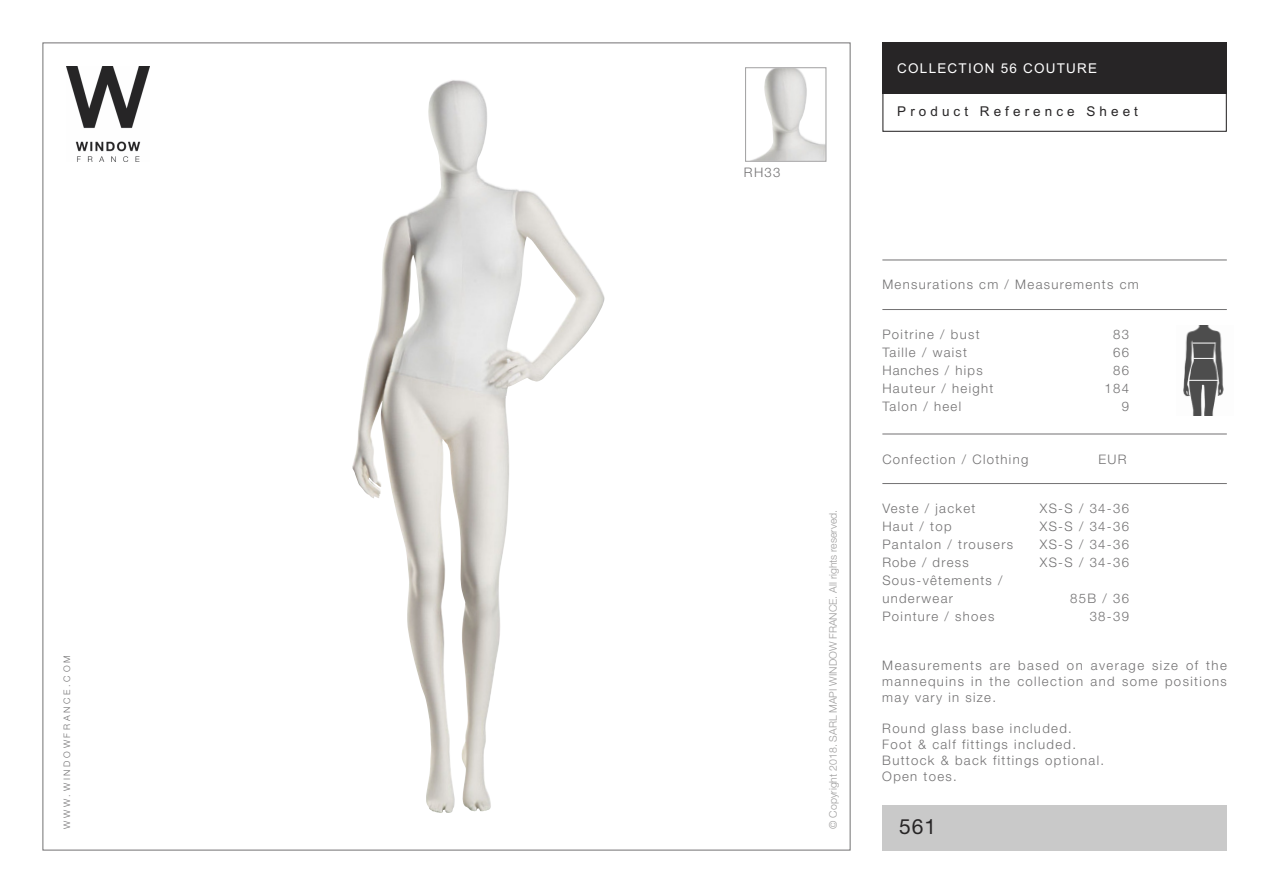
<style>
.page{position:relative;width:1263px;height:893px;background:#fff}
.page>*{position:absolute;margin:0;border:0;box-sizing:border-box;transform-origin:0 0}
.t1{font:21px "Helvetica Neue";color:#272526}
.t2{font:13.5px "Arial";letter-spacing:.3em;color:#272526}
.t3{font:13.5px "Arial";letter-spacing:.09em;color:#fff}
.t4{font:300 13.2px/15.8px "Helvetica Neue LT Pro";letter-spacing:.1em;color:#727172}
.t5{font:300 13.2px "Helvetica Neue LT Pro";letter-spacing:.08em;color:#727172}
.t6{font:300 10.5px "Helvetica Neue LT Pro";color:#9e9d9d}
.t7{font:300 9px "Helvetica Neue LT Std";letter-spacing:.3em;color:#727172}
</style>
<div class="page">
<img style="left:352px;top:80px;width:253px;height:733px">
<div style="left:882px;top:43px;width:345px;height:51px;background:#272526"></div>
<div style="left:882px;top:43px;width:345px;height:89px;border:1px solid #272526"></div>
<div style="left:882px;top:805px;width:345px;height:45px;background:#c9c9c9"></div>
<hr style="left:882px;top:434px;width:345px;height:1px;background:#727172">
<hr style="left:882px;top:309px;width:345px;height:1px;background:#727172">
<hr style="left:882px;top:260px;width:345px;height:1px;background:#727172">
<hr style="left:882px;top:483px;width:345px;height:1px;background:#727172">
<img style="left:66px;top:66px;width:83px;height:96px">
<div style="left:1183px;top:321px;width:48px;height:95px;background:#fff;opacity:.3"></div>
<svg style="left:1189px;top:380px;width:29px;height:1px"></svg>
<svg style="left:1193px;top:343px;width:22px;height:1px"></svg>
<svg style="left:1193px;top:358px;width:21px;height:1px"></svg>
<img style="left:752px;top:69px;width:72px;height:91px">
<p class="t7" style="left:64px;top:828px;width:174px;rotate:-90deg">WWW.WINDOWFRANCE.COM</p>
<p class="t4" style="left:744px;top:166px;width:38px">RH33</p>
<p class="t3" style="left:897px;top:61px;width:201px">COLLECTION 56 COUTURE</p>
<p class="t2" style="left:897px;top:104px;width:242px">Product Reference Sheet</p>
<p class="t6" style="left:829px;top:829px;width:321px;rotate:-90deg">© Copyright 2018. SARL MAPI WINDOW FRANCE. All rights reserved.</p>
<p class="t4" style="left:882px;top:278px;width:258px">Mensurations cm / Measurements cm</p>
<p class="t4" style="left:882px;top:327px;width:99px">Poitrine / bust</p>
<p class="t4" style="left:1113px;top:327px;width:17px">83</p>
<p class="t4" style="left:882px;top:345px;width:86px">Taille / waist</p>
<p class="t4" style="left:1113px;top:345px;width:17px">66</p>
<p class="t5" style="left:882px;top:365px;width:102px">Hanches / hips</p>
<p class="t4" style="left:1113px;top:363px;width:17px">86</p>
<p class="t4" style="left:882px;top:381px;width:112px">Hauteur / height</p>
<p class="t4" style="left:1104px;top:381px;width:26px">184</p>
<p class="t4" style="left:882px;top:399px;width:80px">Talon / heel</p>
<p class="t4" style="left:1122px;top:399px;width:9px">9</p>
<p class="t4" style="left:882px;top:452px;width:147px">Confection / Clothing</p>
<p class="t4" style="left:1098px;top:452px;width:30px">EUR</p>
<p class="t4" style="left:882px;top:502px;width:95px">Veste / jacket</p>
<p class="t4" style="left:1040px;top:502px;width:91px">XS-S / 34-36</p>
<p class="t4" style="left:882px;top:520px;width:71px">Haut / top</p>
<p class="t4" style="left:1040px;top:520px;width:91px">XS-S / 34-36</p>
<p class="t4" style="left:882px;top:538px;width:132px">Pantalon / trousers</p>
<p class="t4" style="left:1040px;top:538px;width:91px">XS-S / 34-36</p>
<p class="t5" style="left:882px;top:558px;width:88px">Robe / dress</p>
<p class="t4" style="left:1040px;top:556px;width:91px">XS-S / 34-36</p>
<p class="t4" style="left:882px;top:573px;width:122px;line-height:18px">Sous-vêtements / underwear</p>
<p class="t4" style="left:1070px;top:592px;width:60px">85B / 36</p>
<p class="t4" style="left:882px;top:610px;width:113px">Pointure / shoes</p>
<p class="t4" style="left:1090px;top:610px;width:41px">38-39</p>
<p class="t4" style="left:882px;top:659px;width:346px;text-align:justify">Measurements are based on average size of the mannequins in the collection and some positions may vary in size.</p>
<p class="t4" style="left:882px;top:722px;width:223px">Round glass base included.<br>Foot &amp; calf fittings included.<br>Buttock &amp; back fittings optional.<br>Open toes.</p>
<h1 class="t1" style="left:899px;top:814px;width:39px">561</h1>
</div>
